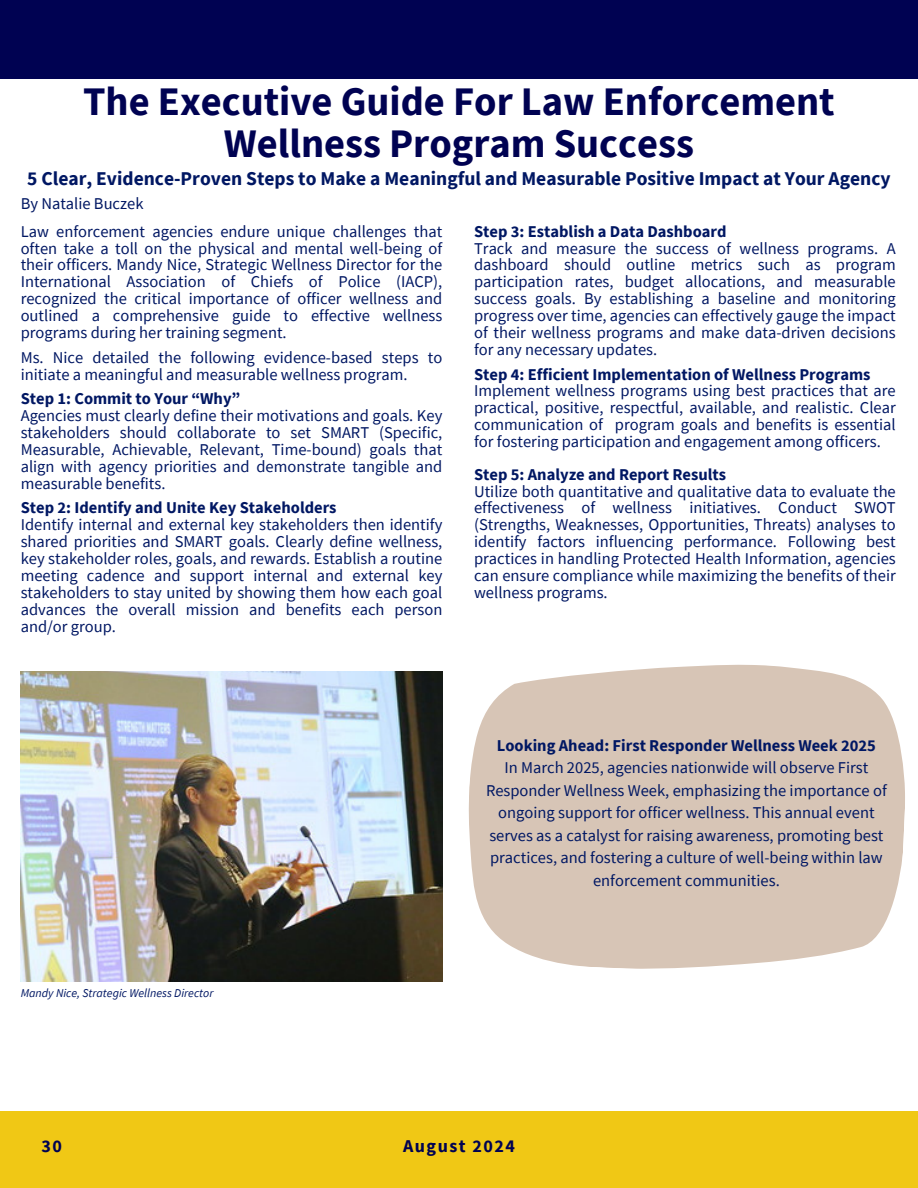
<style>
.page{position:relative;width:918px;height:1188px;background:#fff}
.page>*{position:absolute;margin:0;border:0;box-sizing:border-box;transform-origin:0 0}
.t1{font:700 40.5px/41.7px "Source Sans Pro";color:#000252;text-align:center}
.t2{font:700 19.5px "Source Sans Pro";color:#001763}
.t3{font:700 18px "Source Sans Pro";letter-spacing:.085em;color:#000252}
.t4{font:16.5px/16.8px "Source Sans Pro";color:#001763}
.t5{font:italic 12px "Source Sans Pro";color:#001763}
.s1{font-weight:700}
</style>
<div class="page">
<div style="left:0;top:1111px;width:918px;height:77px;background:#f0c815"></div>
<div style="left:0;top:0;width:918px;height:79px;background:#000252"></div>
<img style="left:21px;top:671px;width:422px;height:311px">
<svg style="left:468px;top:664px;width:437px;height:305px;background:#dbcabd"></svg>
<h3 class="t1" style="left:83px;top:80px;width:753px">The Executive Guide For Law Enforcement<br>Wellness Program Success</h3>
<h3 class="t2" style="left:27px;top:166px;width:865px">5 Clear, Evidence-Proven Steps to Make a Meaningful and Measurable Positive Impact at Your Agency</h3>
<h3 class="t4" style="left:21px;top:222px;width:423px;text-align:justify">Law enforcement agencies endure unique challenges that often take a toll on the physical and mental well-being of their officers. Mandy Nice, Strategic Wellness Director for the International Association of Chiefs of Police (IACP), recognized the critical importance of officer wellness and outlined a comprehensive guide to effective wellness programs during her training segment.</h3>
<p class="t4" style="left:21px;top:348px;width:423px">Ms. Nice detailed the following evidence-based steps to initiate a meaningful and measurable wellness program.</p>
<h3 class="t4" style="left:21px;top:390px;width:423px"><span class="s1">Step 1: Commit to Your “Why”<br></span>Agencies must clearly define their motivations and goals. Key stakeholders should collaborate to set SMART (Specific, Measurable, Achievable, Relevant, Time-bound) goals that align with agency priorities and demonstrate tangible and measurable benefits.</h3>
<h3 class="t4" style="left:21px;top:499px;width:423px"><span class="s1">Step 2: Identify and Unite Key Stakeholders<br></span>Identify internal and external key stakeholders then identify shared priorities and SMART goals. Clearly define wellness, key stakeholder roles, goals, and rewards. Establish a routine meeting cadence and support internal and external key stakeholders to stay united by showing them how each goal advances the overall mission and benefits each person and/or group.</h3>
<p class="t4" style="left:21px;top:194px;width:124px">By Natalie Buczek</p>
<h3 class="t4" style="left:474px;top:222px;width:423px"><span class="s1">Step 3: Establish a Data Dashboard<br></span>Track and measure the success of wellness programs. A dashboard should outline metrics such as program participation rates, budget allocations, and measurable success goals. By establishing a baseline and monitoring progress over time, agencies can effectively gauge the impact of their wellness programs and make data-driven decisions for any necessary updates.</h3>
<p class="t4" style="left:474px;top:365px;width:423px"><span class="s1">Step 4: Efficient Implementation of Wellness Programs </span>Implement wellness programs using best practices that are practical, positive, respectful, available, and realistic. Clear communication of program goals and benefits is essential for fostering participation and engagement among officers.</p>
<h3 class="t4" style="left:474px;top:465px;width:423px"><span class="s1">Step 5: Analyze and Report Results<br></span>Utilize both quantitative and qualitative data to evaluate the effectiveness of wellness initiatives. Conduct SWOT (Strengths, Weaknesses, Opportunities, Threats) analyses to identify factors influencing performance. Following best practices in handling Protected Health Information, agencies can ensure compliance while maximizing the benefits of their wellness programs.</h3>
<h3 class="t5" style="left:21px;top:986px;width:194px">Mandy Nice, Strategic Wellness Director</h3>
<h3 class="t3" style="left:41px;top:1134px;width:22px">30</h3>
<p class="t4" style="left:486px;top:734px;width:402px;line-height:22.5px;text-align:center"><span class="s1">Looking Ahead: First Responder Wellness Week 2025<br></span>In March 2025, agencies nationwide will observe First Responder Wellness Week, emphasizing the importance of ongoing support for officer wellness. This annual event serves as a catalyst for raising awareness, promoting best practices, and fostering a culture of well-being within law enforcement communities.</p>
<h2 class="t3" style="left:403px;top:1134px;width:113px">August 2024</h2>
</div>
